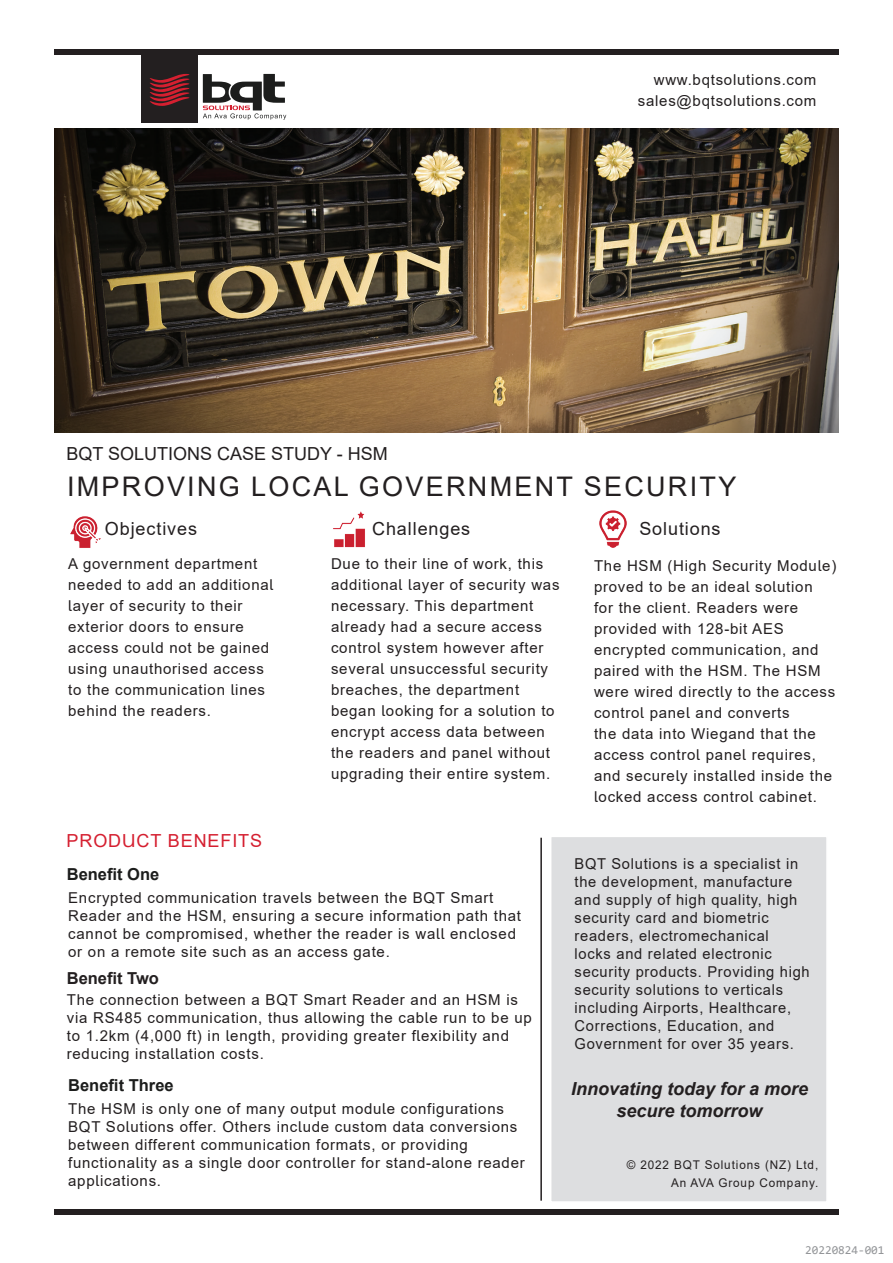
<style>
.page{position:relative;width:893px;height:1263px;background:#fff}
.page>*{position:absolute;margin:0;border:0;box-sizing:border-box;transform-origin:0 0}
.t1{font:27px "Arial";letter-spacing:.085em;color:#231f20}
.t2{font:italic 700 18px/21.6px "Arial";color:#231f20;text-align:center}
.t3{font:18px "Arial";letter-spacing:.05em;color:#231f20}
.t4{font:18px "Arial";color:#231f20}
.t5{font:18px "Arial";letter-spacing:.05em;color:#d51f30}
.t6{font:700 16.5px "Arial";color:#1c1d1c}
.t7{font:700 16.5px "Arial";color:#231f20}
.t8{font:15px/21px "Arial";letter-spacing:.05em;color:#231f20}
.t9{font:12px/18px "Arial";letter-spacing:.075em;color:#231f20;text-align:right}
.t10{font:12px "Consolas";color:#939598}
</style>
<div class="page">
<div style="left:550px;top:836px;width:278px;height:367px;background:#dddee0;border:2px solid #fff"></div>
<div style="left:141px;top:52px;width:57px;height:71px;background:#231f20"></div>
<svg style="left:149px;top:74px;width:41px;height:32px"></svg>
<svg style="left:203px;top:74px;width:83px;height:46px"></svg>
<div style="left:54px;top:49px;width:784px;height:6px;background:#231f20"></div>
<div style="left:54px;top:1209px;width:785px;height:6px;background:#231f20"></div>
<hr style="left:540px;top:838px;width:2px;height:363px;background:#231f20">
<img style="left:70px;top:516px;width:31px;height:32px">
<img style="left:333px;top:511px;width:32px;height:37px">
<img style="left:599px;top:510px;width:28px;height:38px">
<img style="left:54px;top:128px;width:784px;height:304px">
<p class="t4" style="left:67px;top:441px;width:323px">BQT SOLUTIONS CASE STUDY - HSM</p>
<p class="t8" style="left:638px;top:69px;width:180px;text-align:right">www.bqtsolutions.com sales@bqtsolutions.com</p>
<h1 class="t1" style="left:67px;top:467px;width:671px">IMPROVING LOCAL GOVERNMENT SECURITY</h1>
<p class="t3" style="left:105px;top:516px;width:94px">Objectives</p>
<p class="t3" style="left:372px;top:516px;width:100px">Challenges</p>
<p class="t3" style="left:639px;top:516px;width:83px">Solutions</p>
<p class="t8" style="left:68px;top:553px;width:206px">A government department needed to add an additional layer of security to their exterior doors to ensure access could not be gained using unauthorised access to the communication lines behind the readers.</p>
<p class="t8" style="left:331px;top:553px;width:230px">Due to their line of work, this additional layer of security was necessary. This department already had a secure access control system however after several unsuccessful security breaches, the department began looking for a solution to encrypt access data between the readers and panel without upgrading their entire system.</p>
<p class="t8" style="left:594px;top:555px;width:244px">The HSM (High Security Module) proved to be an ideal solution<br>for the client. Readers were provided with 128-bit AES encrypted communication, and paired with the HSM. The HSM were wired directly to the access control panel and converts<br>the data into Wiegand that the access control panel requires, and securely installed inside the locked access control cabinet.</p>
<p class="t5" style="left:67px;top:828px;width:28px">Prod</p>
<p class="t5" style="left:122px;top:828px;width:142px">uct BENEFITS</p>
<p class="t6" style="left:67px;top:862px;width:94px">Benefit One</p>
<p class="t8" style="left:68px;top:888px;width:454px;line-height:18px">Encrypted communication travels between the BQT Smart Reader and the HSM, ensuring a secure information path that cannot be compromised, whether the reader is wall enclosed or on a remote site such as an access gate.</p>
<p class="t8" style="left:67px;top:990px;width:467px;line-height:18px">The connection between a BQT Smart Reader and an HSM is via RS485 communication, thus allowing the cable run to be up to 1.2km (4,000 ft) in length, providing greater flexibility and reducing installation costs.</p>
<p class="t7" style="left:67px;top:966px;width:94px">Benefit Two</p>
<p class="t6" style="left:68px;top:1074px;width:107px">Benefit Three</p>
<p class="t8" style="left:68px;top:1100px;width:458px;line-height:18px">The HSM is only one of many output module configurations BQT Solutions offer. Others include custom data conversions between different communication formats, or providing functionality as a single door controller for stand-alone reader applications.</p>
<p class="t8" style="left:575px;top:855px;width:237px;line-height:18px">BQT Solutions is a specialist in the development, manufacture and supply of high quality, high security card and biometric readers, electromechanical<br>locks and related electronic security products. Providing high security solutions to verticals including Airports, Healthcare,<br>Corrections, Education, and<br>Government for over 35 years.</p>
<p class="t2" style="left:571px;top:1078px;width:239px">Innovating today for a more secure tomorrow</p>
<p class="t9" style="left:627px;top:1156px;width:193px">© 2022 BQT Solutions (NZ) Ltd,<br>An AVA Group Company.</p>
<p class="t10" style="left:805px;top:1242px;width:81px">20220824-001</p>
</div>
